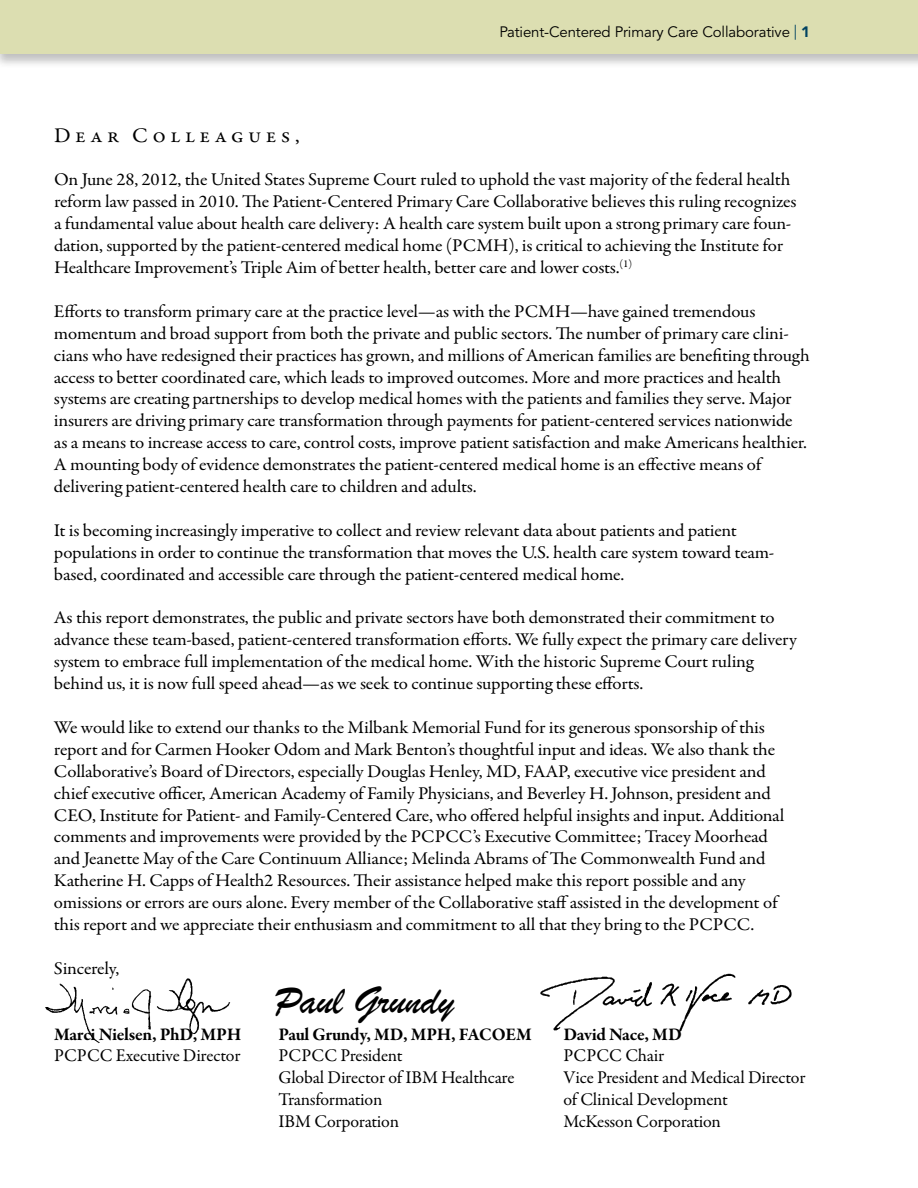
<style>
.page{position:relative;width:918px;height:1188px;background:#fff}
.page>*{position:absolute;margin:0;border:0;box-sizing:border-box;transform-origin:0 0}
.t1{font:40.8px "Brush Script";letter-spacing:-.01em;color:#000;scale:1.05 1}
.t2{font:21px "Garamond Premr Pro";letter-spacing:.2em;color:#000;scale:1.05 1}
.t3{font:18px/21.9px "Garamond Premr Pro";letter-spacing:-.015em;color:#000;scale:1.05 1}
.t4{font:18px/21.9px "Garamond Premr Pro";letter-spacing:-.015em;color:#000}
.t5{font:700 18px "Garamond Premr Pro";letter-spacing:-.015em;color:#000}
.t6{font:15px "Avenir LT Std";letter-spacing:-.01em;color:#000}
.s1{color:#004261}
.s2{font-weight:900;color:#004261}
</style>
<div class="page">
<img style="left:45px;top:978px;width:186px;height:66px">
<img style="left:540px;top:973px;width:252px;height:59px">
<div style="left:0;top:0;width:918px;height:68px;background:#000;opacity:.25"></div>
<div style="left:0;top:0;width:918px;height:54px;background:#dcdeb1"></div>
<p class="t6" style="left:500px;top:23px;width:312px">Patient-Centered Primary Care Collaborative <span class="s1">|</span> <span class="s2">1</span></p>
<p class="t2" style="left:54px;top:122px;width:235px">Dear Colleagues,</p>
<p class="t3" style="left:54px;top:169px;width:709px">On June 28, 2012, the United States Supreme Court ruled to uphold the vast majority of the federal health reform law passed in 2010. The Patient-Centered Primary Care Collaborative believes this ruling recognizes a fundamental value about health care delivery: A health care system built upon a strong primary care foun&shy;dation, supported by the patient-centered medical home (PCMH), is critical to achieving the Institute for Healthcare Improvement’s Triple Aim of better health, better care and lower costs.<sup>(1)</sup></p>
<p class="t3" style="left:54px;top:301px;width:721px">Efforts to transform primary care at the practice level—as with the PCMH—have gained tremendous momentum and broad support from both the private and public sectors. The number of primary care clini&shy;cians who have redesigned their practices has grown, and millions of American families are benefiting through access to better coordinated care, which leads to improved outcomes. More and more practices and health systems are creating partnerships to develop medical homes with the patients and families they serve. Major insurers are driving primary care transformation through payments for patient-centered services nationwide as a means to increase access to care, control costs, improve patient satisfaction and make Americans healthier.<br>A mounting body of evidence demonstrates the patient-centered medical home is an effective means of delivering patient-centered health care to children and adults.</p>
<p class="t3" style="left:54px;top:520px;width:688px">It is becoming increasingly imperative to collect and review relevant data about patients and patient populations in order to continue the transformation that moves the U.S. health care system toward team&shy;based, coordinated and accessible care through the patient-centered medical home.</p>
<p class="t3" style="left:54px;top:607px;width:709px">As this report demonstrates, the public and private sectors have both demonstrated their commitment to advance these team-based, patient-centered transformation efforts. We fully expect the primary care delivery system to embrace full implementation of the medical home. With the historic Supreme Court ruling behind us, it is now full speed ahead—as we seek to continue supporting these efforts.</p>
<p class="t3" style="left:54px;top:717px;width:697px">We would like to extend our thanks to the Milbank Memorial Fund for its generous sponsorship of this report and for Carmen Hooker Odom and Mark Benton’s thoughtful input and ideas. We also thank the Collaborative’s Board of Directors, especially Douglas Henley, MD, FAAP, executive vice president and chief executive officer, American Academy of Family Physicians, and Beverley H. Johnson, president and CEO, Institute for Patient- and Family-Centered Care, who offered helpful insights and input. Additional comments and improvements were provided by the PCPCC’s Executive Committee; Tracey Moorhead and Jeanette May of the Care Continuum Alliance; Melinda Abrams of The Commonwealth Fund and Katherine H. Capps of Health2 Resources. Their assistance helped make this report possible and any omissions or errors are ours alone. Every member of the Collaborative staff assisted in the development of this report and we appreciate their enthusiasm and commitment to all that they bring to the PCPCC.</p>
<p class="t3" style="left:54px;top:958px;width:64px">Sincerely,</p>
<h1 class="t1" style="left:274px;top:975px;width:173px">Paul Grundy</h1>
<p class="t5" style="left:54px;top:1023px;width:189px">Marci Nielsen, PhD, MPH</p>
<p class="t4" style="left:54px;top:1045px;width:188px">PCPCC Executive Director</p>
<p class="t5" style="left:279px;top:1023px;width:255px">Paul Grundy, MD, MPH, FACOEM</p>
<p class="t4" style="left:279px;top:1045px;width:237px">PCPCC President<br>Global Director of IBM Healthcare<br>Transformation<br>IBM Corporation</p>
<p class="t5" style="left:563px;top:1023px;width:120px">David Nace, MD</p>
<p class="t4" style="left:563px;top:1045px;width:244px">PCPCC Chair<br>Vice President and Medical Director of Clinical Development<br>McKesson Corporation</p>
</div>
